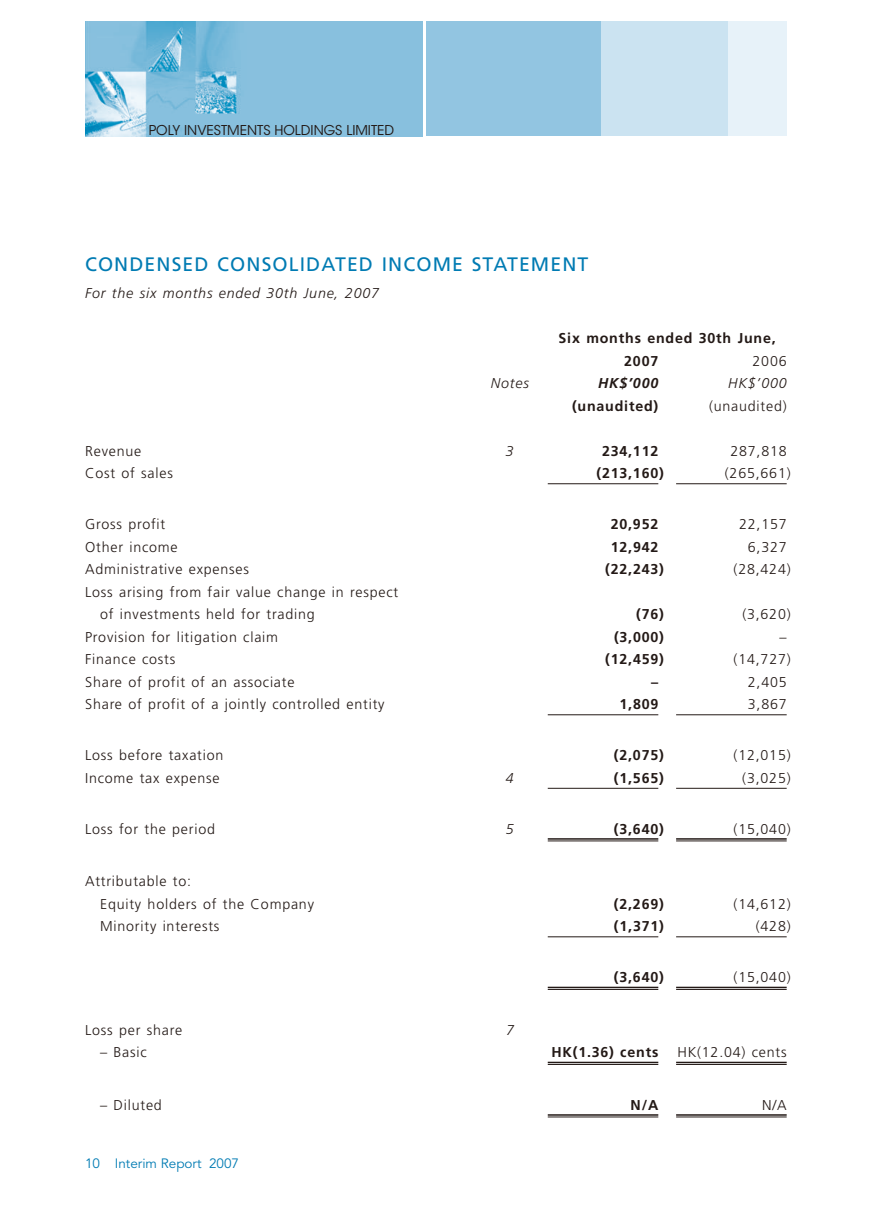
<style>
.page{position:relative;width:893px;height:1212px;background:#fff}
.page>*{position:absolute;margin:0;border:0;box-sizing:border-box;transform-origin:0 0}
.t1{font:19.5px "Frutiger LT Std";letter-spacing:.055em;color:#007bb3}
.t2{font:300 14.25px/22.5px "Frutiger LT Std";letter-spacing:.055em;color:#231916}
.t3{font:700 14.25px/22.5px "Frutiger LT Std";letter-spacing:.055em;color:#231916}
.t4{font:italic 300 14.25px "Frutiger LT Std";letter-spacing:.055em;color:#231916}
.t5{font:italic 700 14.25px "Frutiger LT Std";color:#231916}
.t6{font:13.5px "ITC Avant Garde Std";color:#231916}
.t7{font:13.5px "Avenir LT Std";color:#007bb3}
</style>
<div class="page">
<div style="left:679px;top:21px;width:108px;height:115px;background:#e7f2f9"></div>
<div style="left:596px;top:21px;width:131px;height:115px;background:#cbe3f1"></div>
<div style="left:427px;top:21px;width:174px;height:115px;background:#92c5e1"></div>
<img style="left:85px;top:21px;width:337px;height:115px">
<hr style="left:548px;top:483px;width:110px;height:1px;background:#231916">
<hr style="left:676px;top:483px;width:111px;height:1px;background:#231916">
<hr style="left:548px;top:714px;width:110px;height:1px;background:#231916">
<hr style="left:676px;top:714px;width:111px;height:1px;background:#231916">
<hr style="left:548px;top:788px;width:110px;height:1px;background:#231916">
<hr style="left:676px;top:788px;width:111px;height:1px;background:#231916">
<hr style="left:548px;top:838px;width:110px;height:2px;background:#231916">
<hr style="left:548px;top:841px;width:110px;height:1px;background:#231916">
<hr style="left:676px;top:838px;width:111px;height:2px;background:#231916">
<hr style="left:676px;top:841px;width:111px;height:1px;background:#231916">
<hr style="left:548px;top:936px;width:110px;height:1px;background:#231916">
<hr style="left:676px;top:936px;width:111px;height:1px;background:#231916">
<hr style="left:548px;top:987px;width:110px;height:1px;background:#231916">
<hr style="left:548px;top:989px;width:110px;height:1px;background:#231916">
<hr style="left:676px;top:987px;width:111px;height:1px;background:#231916">
<hr style="left:676px;top:989px;width:111px;height:1px;background:#231916">
<hr style="left:548px;top:1062px;width:110px;height:1px;background:#231916">
<hr style="left:548px;top:1064px;width:110px;height:1px;background:#231916">
<hr style="left:676px;top:1062px;width:111px;height:1px;background:#231916">
<hr style="left:676px;top:1064px;width:111px;height:1px;background:#231916">
<hr style="left:548px;top:1114px;width:110px;height:2px;background:#231916">
<hr style="left:548px;top:1117px;width:110px;height:1px;background:#231916">
<hr style="left:676px;top:1114px;width:111px;height:2px;background:#231916">
<hr style="left:676px;top:1117px;width:111px;height:1px;background:#231916">
<p class="t6" style="left:149px;top:121px;width:247px">POLY INVESTMENTS HOLDINGS LIMITED</p>
<h1 class="t1" style="left:85px;top:253px;width:505px">CONDENSED CONSOLIDATED INCOME STATEMENT</h1>
<p class="t4" style="left:85px;top:285px;width:295px">For the six months ended 30th June, 2007</p>
<p class="t3" style="left:624px;top:327px;width:153px;text-indent:-66px">Six months ended 30th June,<br>2007</p>
<p class="t2" style="left:753px;top:350px;width:36px">2006</p>
<p class="t4" style="left:491px;top:375px;width:40px">Notes</p>
<p class="t5" style="left:598px;top:375px;width:62px">HK$’000</p>
<p class="t4" style="left:728px;top:375px;width:60px">HK$’000</p>
<p class="t3" style="left:572px;top:394px;width:88px">(unaudited)</p>
<p class="t2" style="left:709px;top:395px;width:79px">(unaudited)</p>
<p class="t2" style="left:85px;top:440px;width:58px">Revenue</p>
<p class="t4" style="left:506px;top:442px;width:9px">3</p>
<p class="t3" style="left:602px;top:439px;width:58px">234,112</p>
<p class="t2" style="left:730px;top:440px;width:58px">287,818</p>
<p class="t2" style="left:85px;top:462px;width:89px">Cost of sales</p>
<p class="t3" style="left:596px;top:462px;width:69px">(213,160)</p>
<p class="t2" style="left:725px;top:462px;width:67px">(265,661)</p>
<p class="t2" style="left:85px;top:513px;width:82px">Gross profit</p>
<p class="t3" style="left:611px;top:513px;width:49px">20,952</p>
<p class="t2" style="left:739px;top:513px;width:49px">22,157</p>
<p class="t2" style="left:85px;top:536px;width:94px">Other income</p>
<p class="t3" style="left:611px;top:535px;width:49px">12,942</p>
<p class="t2" style="left:748px;top:536px;width:40px">6,327</p>
<p class="t2" style="left:85px;top:558px;width:165px">Administrative expenses</p>
<p class="t3" style="left:605px;top:558px;width:60px">(22,243)</p>
<p class="t2" style="left:734px;top:558px;width:59px">(28,424)</p>
<p class="t2" style="left:100px;top:581px;width:300px;text-indent:-15px">Loss arising from fair value change in respect of investments held for trading</p>
<p class="t3" style="left:636px;top:603px;width:29px">(76)</p>
<p class="t2" style="left:742px;top:603px;width:50px">(3,620)</p>
<p class="t2" style="left:85px;top:626px;width:195px">Provision for litigation claim</p>
<p class="t3" style="left:614px;top:625px;width:51px">(3,000)</p>
<p class="t2" style="left:780px;top:626px;width:9px">–</p>
<p class="t2" style="left:85px;top:648px;width:92px">Finance costs</p>
<p class="t3" style="left:605px;top:648px;width:60px">(12,459)</p>
<p class="t2" style="left:734px;top:648px;width:59px">(14,727)</p>
<p class="t2" style="left:85px;top:671px;width:211px">Share of profit of an associate</p>
<p class="t3" style="left:651px;top:670px;width:9px">–</p>
<p class="t2" style="left:748px;top:671px;width:40px">2,405</p>
<p class="t2" style="left:85px;top:693px;width:301px">Share of profit of a jointly controlled entity</p>
<p class="t3" style="left:619px;top:693px;width:40px">1,809</p>
<p class="t2" style="left:748px;top:693px;width:40px">3,867</p>
<p class="t2" style="left:85px;top:744px;width:140px">Loss before taxation</p>
<p class="t3" style="left:614px;top:744px;width:51px">(2,075)</p>
<p class="t2" style="left:734px;top:744px;width:59px">(12,015)</p>
<p class="t2" style="left:85px;top:767px;width:136px">Income tax expense</p>
<p class="t4" style="left:506px;top:769px;width:9px">4</p>
<p class="t3" style="left:614px;top:766px;width:51px">(1,565)</p>
<p class="t2" style="left:742px;top:767px;width:50px">(3,025)</p>
<p class="t2" style="left:85px;top:818px;width:131px">Loss for the period</p>
<p class="t4" style="left:506px;top:820px;width:9px">5</p>
<p class="t3" style="left:614px;top:817px;width:51px">(3,640)</p>
<p class="t2" style="left:734px;top:818px;width:59px">(15,040)</p>
<p class="t2" style="left:100px;top:870px;width:215px;text-indent:-15px">Attributable to:<br>Equity holders of the Company</p>
<p class="t3" style="left:614px;top:892px;width:51px">(2,269)</p>
<p class="t2" style="left:734px;top:893px;width:59px">(14,612)</p>
<p class="t2" style="left:100px;top:915px;width:121px">Minority interests</p>
<p class="t3" style="left:614px;top:915px;width:51px">(1,371)</p>
<p class="t2" style="left:756px;top:915px;width:36px">(428)</p>
<p class="t3" style="left:614px;top:966px;width:51px">(3,640)</p>
<p class="t2" style="left:734px;top:966px;width:59px">(15,040)</p>
<p class="t2" style="left:85px;top:1019px;width:99px">Loss per share</p>
<p class="t4" style="left:506px;top:1021px;width:9px">7</p>
<p class="t2" style="left:100px;top:1041px;width:48px">– Basic</p>
<p class="t3" style="left:551px;top:1041px;width:108px">HK(1.36) cents</p>
<p class="t2" style="left:677px;top:1041px;width:111px">HK(12.04) cents</p>
<p class="t2" style="left:100px;top:1094px;width:63px">– Diluted</p>
<p class="t3" style="left:631px;top:1093px;width:29px">N/A</p>
<p class="t2" style="left:762px;top:1094px;width:26px">N/A</p>
<p class="t7" style="left:85px;top:1155px;width:17px">1 0</p>
<p class="t7" style="left:115px;top:1155px;width:126px">Interim Report 2007</p>
</div>
